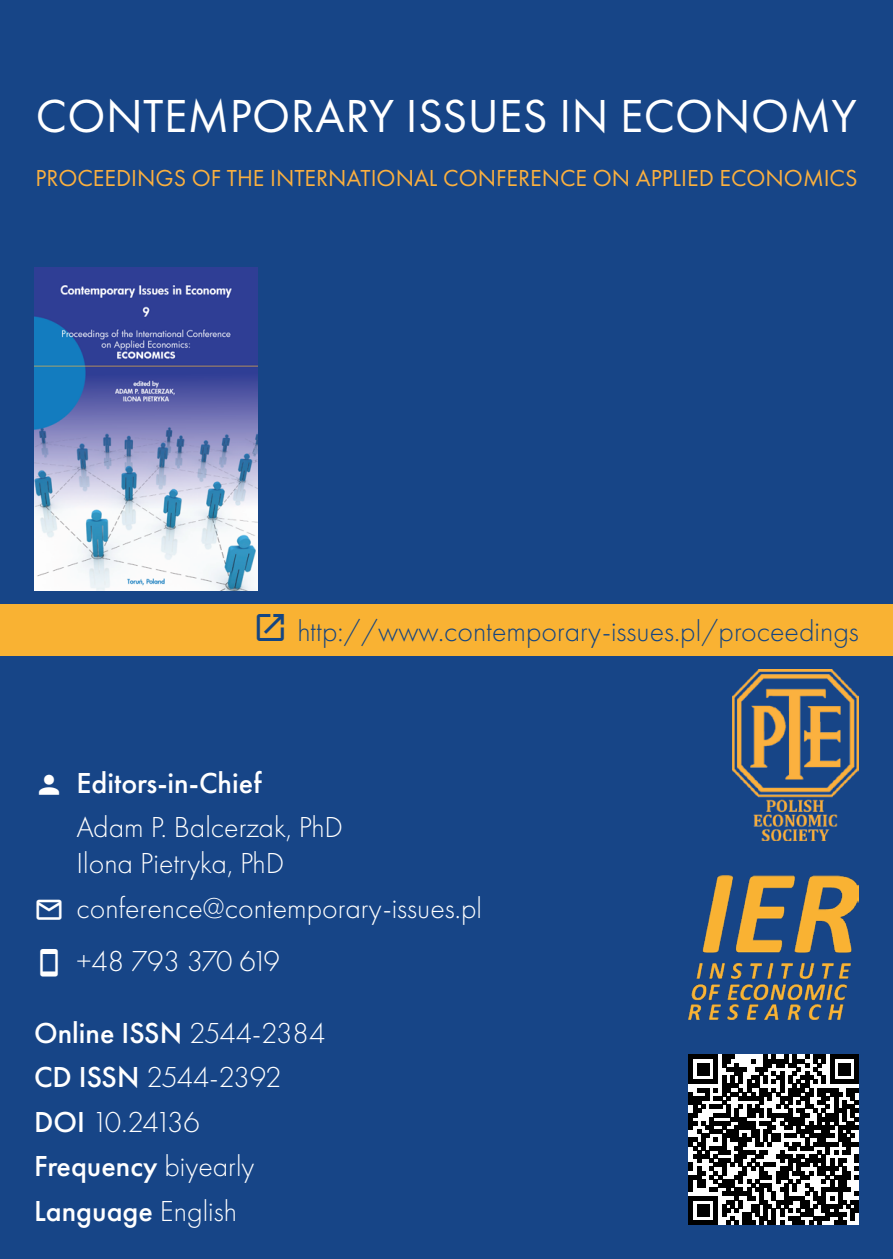
<style>
.page{position:relative;width:893px;height:1259px;background:#174587}
.page>*{position:absolute;margin:0;border:0;box-sizing:border-box;transform-origin:0 0}
.t1{font:48px "Futura PT";letter-spacing:.01em;color:#fff}
.t2{font:300 30px "Futura PT";color:#fff}
.t3{font:500 30px "Futura PT";color:#fff}
.t4{font:300 30px "Futura PT";color:#144582}
.t5{font:300 30px "Futura PT";letter-spacing:-.035em;color:#fff}
.t6{font:300 30px "Futura PT";letter-spacing:-.05em;color:#fff}
.t7{font:24px "Futura PT";color:#fbb03f}
.s1{font-weight:300}
.s2{font-weight:500}
</style>
<div class="page">
<div style="left:0;top:604px;width:893px;height:51px;background:#f9b233"></div>
<img style="left:34px;top:267px;width:224px;height:323px">
<img style="left:689px;top:875px;width:170px;height:144px">
<img style="left:732px;top:670px;width:127px;height:170px">
<svg style="left:689px;top:1054px;width:170px;height:171px;background:#676767"></svg>
<p class="t1" style="left:36px;top:87px;width:823px">CONTEMPORARY ISSUES IN ECONOMY</p>
<p class="t7" style="left:35px;top:164px;width:824px">PROCEEDINGS OF THE INTERNATIONAL CONFERENCE ON APPLIED ECONOMICS</p>
<p class="t4" style="left:297px;top:614px;width:563px">http://www.contemporary-issues.pl/proceedings</p>
<p class="t3" style="left:77px;top:764px;width:186px">Editors-in-Chief</p>
<p class="t2" style="left:77px;top:810px;width:268px">Adam P. Balcerzak, PhD</p>
<p class="t2" style="left:77px;top:846px;width:209px">Ilona Pietryka, PhD</p>
<p class="t2" style="left:77px;top:891px;width:407px">conference@contemporary-issues.pl</p>
<p class="t6" style="left:77px;top:944px;width:205px">+48 793 370 619</p>
<p class="t3" style="left:34px;top:1014px;width:293px">Online ISSN <span class="s1">2544-2384</span></p>
<p class="t5" style="left:34px;top:1060px;width:249px"><span class="s2">CD ISSN</span> 2544-2392</p>
<p class="t2" style="left:34px;top:1104px;width:167px"><span class="s2">DOI</span> 10.24136</p>
<p class="t3" style="left:34px;top:1148px;width:222px">Frequency <span class="s1">biyearly</span></p>
<p class="t3" style="left:34px;top:1192px;width:205px">Language <span class="s1">English</span></p>
</div>
